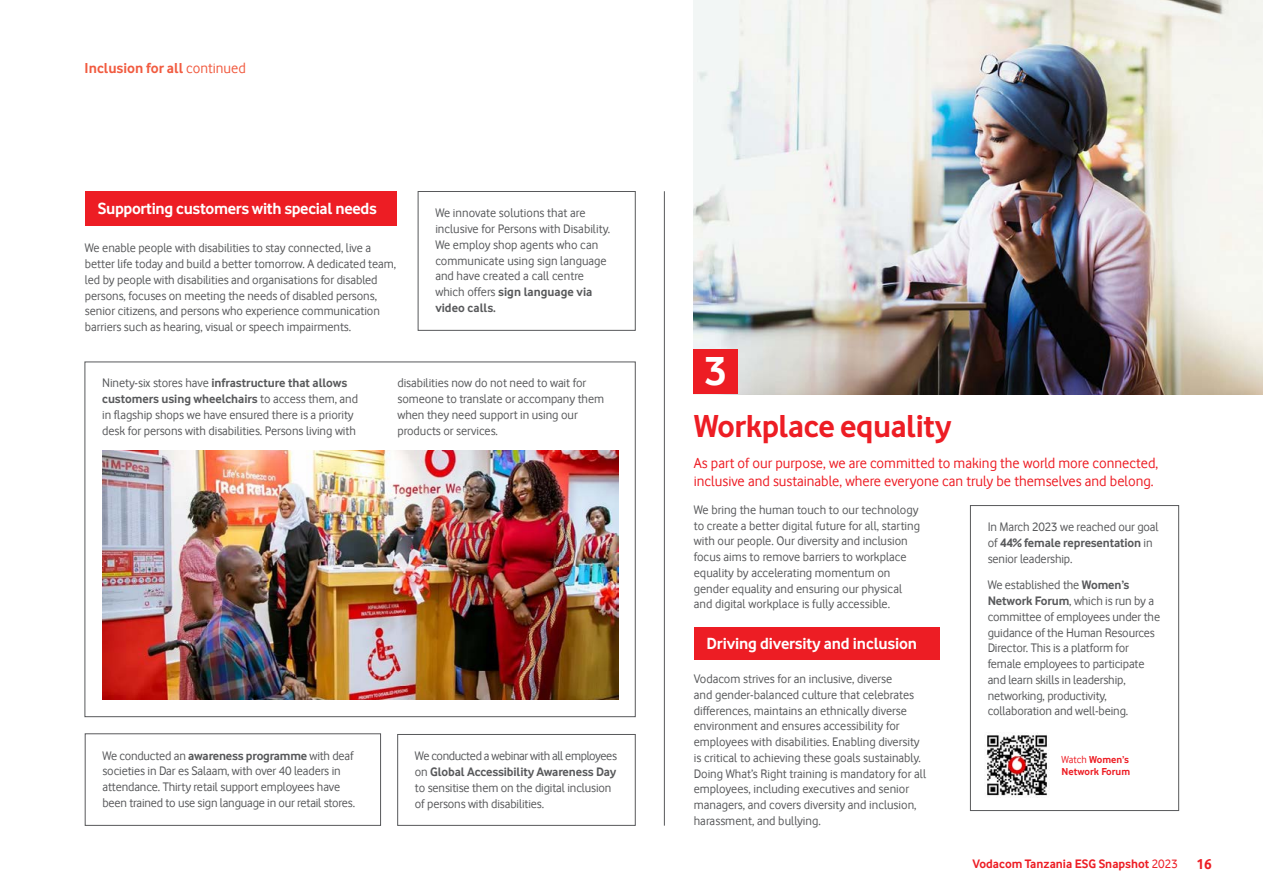
<style>
.page{position:relative;width:1263px;height:893px;background:#fff}
.page>*{position:absolute;margin:0;border:0;box-sizing:border-box;transform-origin:0 0}
.t1{font:700 42px "Vodafone Rg";color:#fff}
.t2{font:700 33px "Vodafone Rg";letter-spacing:-.015em;color:#ed1d24}
.t3{font:700 16.8px "Vodafone Rg";letter-spacing:-.02em;color:#fff}
.t4{font:15px/18px "Vodafone Rg";color:#ed1d24}
.t5{font:700 15px "Vodafone Rg";color:#f15b40}
.t6{font:12.75px/15.8px "Vodafone Rg";letter-spacing:-.005em;color:#58595b}
.t7{font:700 12.75px "Vodafone Rg";color:#ed1d24}
.t8{font:700 10.5px/12px "Vodafone Rg";color:#ed1d24}
.s1{font-weight:400}
.s2{font-weight:700}
.s3{font-size:15px}
</style>
<div class="page">
<img style="left:693px;top:0;width:570px;height:394px">
<div style="left:85px;top:191px;width:311px;height:34px;background:#ed1d24"></div>
<div style="left:693px;top:350px;width:45px;height:44px;background:#ed1d24"></div>
<div style="left:694px;top:627px;width:245px;height:33px;background:#ed1d24"></div>
<div style="left:970px;top:505px;width:209px;height:306px;border:1px solid #58595b"></div>
<img style="left:102px;top:451px;width:516px;height:248px">
<hr style="left:664px;top:191px;width:1px;height:635px;background:#58595b">
<img style="left:986px;top:733px;width:62px;height:65px">
<div style="left:418px;top:191px;width:217px;height:140px;border:1px solid #58595b"></div>
<div style="left:397px;top:734px;width:238px;height:92px;border:1px solid #58595b"></div>
<div style="left:85px;top:733px;width:296px;height:93px;border:1px solid #58595b"></div>
<p class="t5" style="left:85px;top:59px;width:163px">Inclusion for all <span class="s1">continued</span></p>
<h3 class="t3" style="left:98px;top:199px;width:281px">Supporting customers with special needs</h3>
<p class="t6" style="left:85px;top:240px;width:313px">We enable people with disabilities to stay connected, live a better life today and build a better tomorrow. A dedicated team, led by people with disabilities and organisations for disabled persons, focuses on meeting the needs of disabled persons, senior citizens, and persons who experience communication barriers such as hearing, visual or speech impairments.</p>
<p class="t6" style="left:435px;top:205px;width:176px">We innovate solutions that are inclusive for Persons with Disability.<br>We employ shop agents who can communicate using sign language and have created a call centre which offers <span class="s2">sign language via video calls.</span></p>
<p class="t6" style="left:102px;top:375px;width:257px">Ninety-six stores have <span class="s2">infrastructure that allows customers using wheelchairs</span> to access them, and in flagship shops we have ensured there is a priority desk for persons with disabilities. Persons living with</p>
<p class="t6" style="left:397px;top:375px;width:208px">disabilities now do not need to wait for someone to translate or accompany them when they need support in using our products or services.</p>
<p class="t6" style="left:102px;top:747px;width:254px">We conducted an <span class="s2">awareness programme</span> with deaf societies in Dar es Salaam, with over 40 leaders in attendance. Thirty retail support employees have been trained to use sign language in our retail stores.</p>
<p class="t6" style="left:415px;top:748px;width:204px">We conducted a webinar with all employees on <span class="s2">Global Accessibility Awareness Day </span>to sensitise them on the digital inclusion of persons with disabilities.</p>
<h1 class="t1" style="left:705px;top:347px;width:23px">3</h1>
<h2 class="t2" style="left:694px;top:407px;width:259px">Workplace equality</h2>
<p class="t4" style="left:694px;top:454px;width:466px">As part of our purpose, we are committed to making the world more connected, inclusive and sustainable, where everyone can truly be themselves and belong.</p>
<p class="t6" style="left:694px;top:502px;width:228px">We bring the human touch to our technology to create a better digital future for all, starting with our people. Our diversity and inclusion focus aims to remove barriers to workplace equality by accelerating momentum on gender equality and ensuring our physical and digital workplace is fully accessible.</p>
<h3 class="t3" style="left:706px;top:634px;width:212px">Driving diversity and inclusion</h3>
<p class="t6" style="left:694px;top:671px;width:234px">Vodacom strives for an inclusive, diverse<br>and gender-balanced culture that celebrates differences, maintains an ethnically diverse environment and ensures accessibility for employees with disabilities. Enabling diversity is critical to achieving these goals sustainably.<br>Doing What’s Right training is mandatory for all employees, including executives and senior managers, and covers diversity and inclusion, harassment, and bullying.</p>
<p class="t6" style="left:988px;top:519px;width:173px">In March 2023 we reached our goal of <span class="s2">44% female representation</span> in senior leadership.</p>
<p class="t6" style="left:988px;top:577px;width:174px">We established the <span class="s2">Women’s<br>Network Forum</span>, which is run by a committee of employees under the guidance of the Human Resources<br>Director. This is a platform for female employees to participate and learn skills in leadership, networking, productivity, collaboration and well-being.</p>
<p class="t8" style="left:1062px;top:753px;width:70px"><span class="s1">Watch</span> Women’s<br>Network Forum</p>
<p class="t7" style="left:972px;top:856px;width:241px">Vodacom Tanzania ESG Snapshot <span class="s1">2023</span> <span class="s3">16</span></p>
</div>
